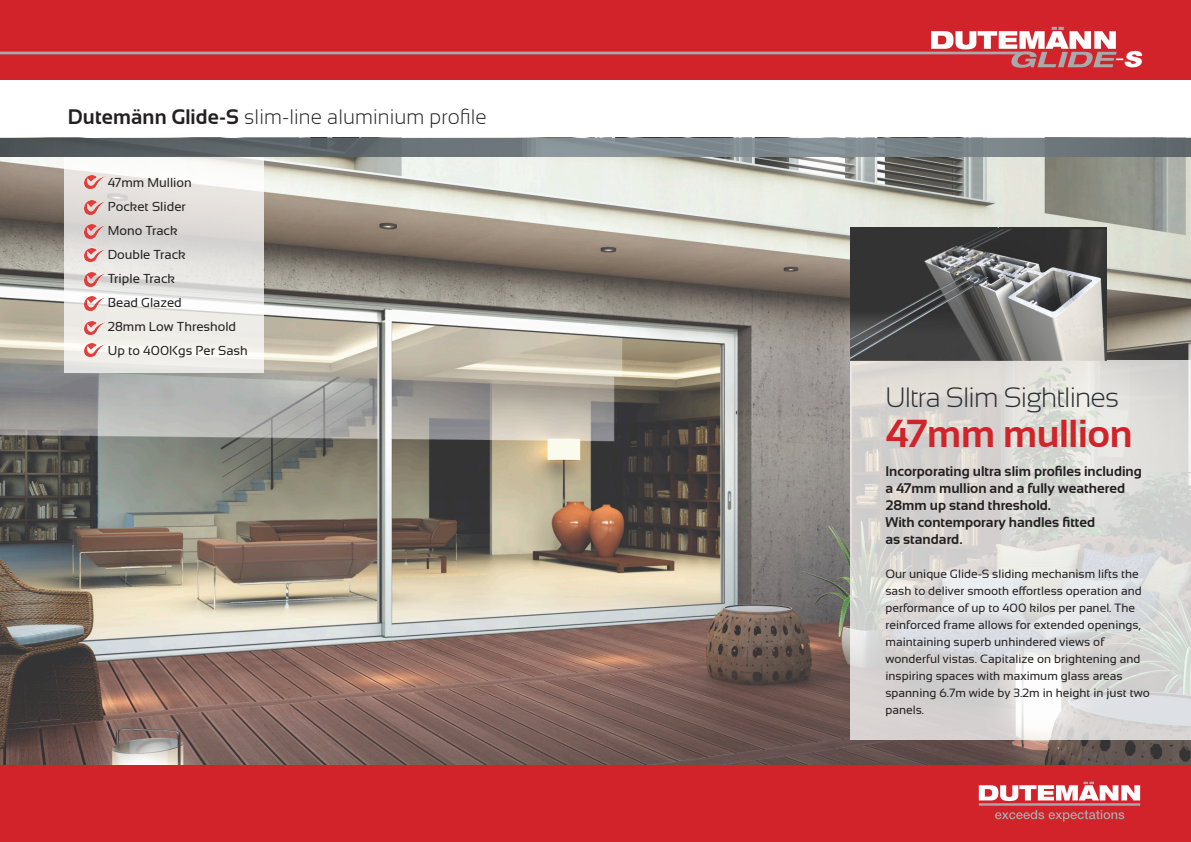
<style>
.page{position:relative;width:1191px;height:842px;background:#fff}
.page>*{position:absolute;margin:0;border:0;box-sizing:border-box;transform-origin:0 0}
.Header_1{font:700 39px "Sansation";letter-spacing:-.01em;color:#d1232a}
.Header_1-2{font:300 28px "Sansation";letter-spacing:-.03em;color:#282c31}
.Sub_header_1{font:300 21px "Sansation";letter-spacing:.005em;color:#231f20}
.Sub_header_1-2{font:italic 20.6px "Helvetica Neue";color:#fff;scale:1.2 1}
.Body_Copy_Light{font:700 14px/17px "Sansation";color:#231f20}
.Header_2{font:13px "Sansation";color:#231f20}
.Body_Copy_Light-2{font:12px/17px "Sansation";color:#231f20}
.s1{font-weight:700}
.s2{font-family:"Helvetica Neue LT Std";font-weight:900;font-size:22px}
</style>
<div class="page">
<img style="left:0;top:156px;width:1191px;height:609px">
<svg style="left:64px;top:156px;width:200px;height:216px;fill:#e9e8e5"></svg>
<div style="left:0;top:765px;width:1191px;height:77px;background:#d2232a"></div>
<img style="left:973px;top:777px;width:170px;height:49px">
<svg style="left:0;top:138px;width:1191px;height:18px"></svg>
<svg style="left:850px;top:360px;width:341px;height:380px"></svg>
<img style="left:850px;top:228px;width:256px;height:132px">
<div style="left:0;top:0;width:1191px;height:80px;background:#d2232a"></div>
<img style="left:0;top:31px;width:546px;height:42px">
<img style="left:84px;top:175px;width:22px;height:14px">
<img style="left:84px;top:201px;width:22px;height:13px">
<img style="left:84px;top:225px;width:22px;height:13px">
<img style="left:84px;top:248px;width:22px;height:14px">
<img style="left:84px;top:272px;width:22px;height:14px">
<img style="left:84px;top:297px;width:22px;height:13px">
<img style="left:84px;top:321px;width:22px;height:14px">
<img style="left:84px;top:343px;width:22px;height:14px">
<img style="left:546px;top:31px;width:594px;height:42px">
<div style="left:923px;top:21px;width:197px;height:9px;background:#d2232a"></div>
<p class="Sub_header_1" style="left:68px;top:105px;width:420px"><span class="s1">Dutemänn Glide-S</span> slim-line aluminium profile</p>
<p class="Header_2" style="left:108px;top:175px;width:86px">47mm Mullion</p>
<p class="Header_2" style="left:108px;top:199px;width:80px">Pocket Slider</p>
<p class="Header_2" style="left:108px;top:223px;width:71px">Mono Track</p>
<p class="Header_2" style="left:108px;top:247px;width:79px">Double Track</p>
<p class="Header_2" style="left:108px;top:271px;width:69px">Triple Track</p>
<p class="Header_2" style="left:108px;top:295px;width:76px">Bead Glazed</p>
<p class="Header_2" style="left:108px;top:319px;width:130px">28mm Low Threshold</p>
<p class="Header_2" style="left:108px;top:343px;width:142px">Up to 400Kgs Per Sash</p>
<p class="Sub_header_1-2" style="left:1114px;top:43px;width:28px">-<span class="s2">S</span></p>
<p class="Header_1-2" style="left:885px;top:382px;width:235px">Ultra Slim Sightlines</p>
<p class="Header_1" style="left:885px;top:412px;width:249px">47mm mullion</p>
<p class="Body_Copy_Light" style="left:885px;top:463px;width:258px">Incorporating ultra slim profiles including a 47mm mullion and a fully weathered<br>28mm up stand threshold.<br>With contemporary handles fitted<br>as standard.</p>
<p class="Body_Copy_Light-2" style="left:885px;top:566px;width:266px">Our unique Glide-S sliding mechanism lifts the sash to deliver smooth effortless operation and performance of up to 400 kilos per panel. The reinforced frame allows for extended openings, maintaining superb unhindered views of wonderful vistas. Capitalize on brightening and inspiring spaces with maximum glass areas spanning 6.7m wide by 3.2m in height in just two panels.</p>
</div>
